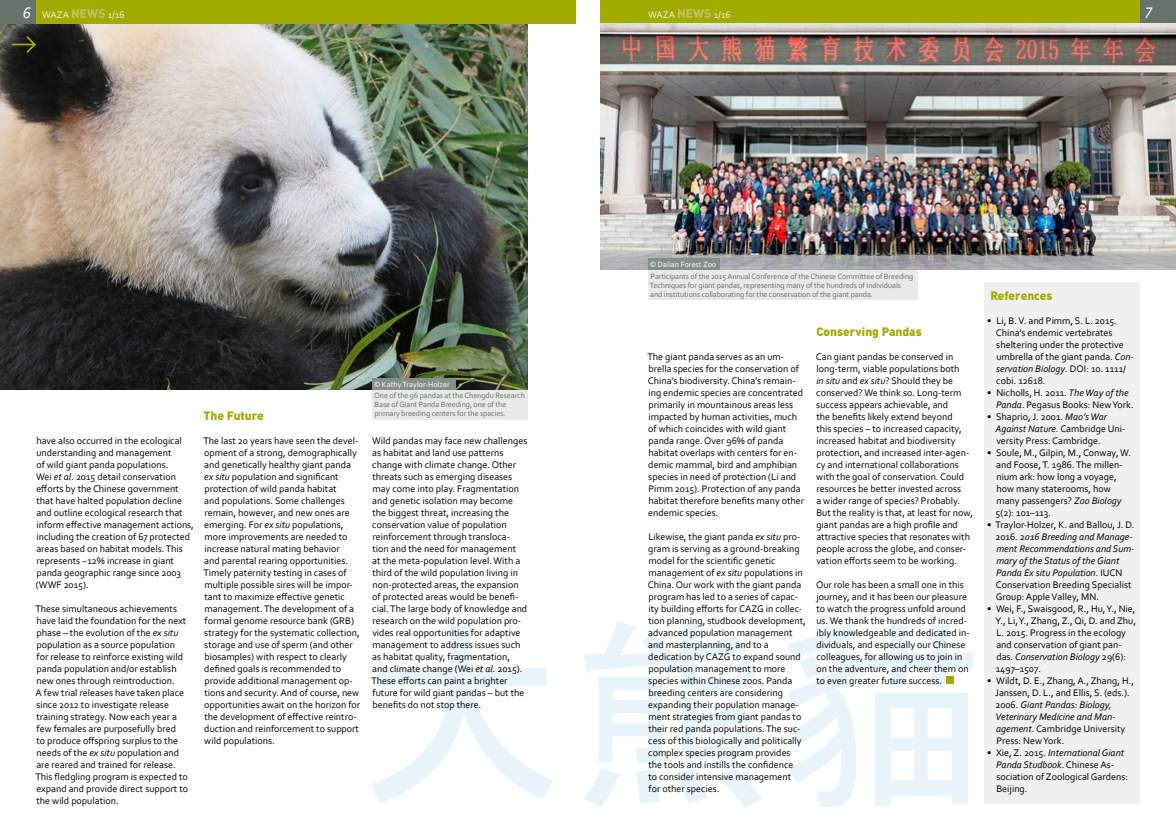
<style>
.page{position:relative;width:1176px;height:840px;background:#fff}
.page>*{position:absolute;margin:0;border:0;box-sizing:border-box;transform-origin:0 0}
.t1{font:italic 16px "Corbel";color:#fff}
.t2{font:900 12px "DINOT";color:#a2ab00}
.t3{font:10px/12px "Corbel";color:#000}
.t4{font:10px "Corbel";color:#f0f2de}
.t5{font:8px/9px "Corbel";letter-spacing:-.01em;color:#67726b}
.t6{font:8px "Corbel";color:#fff}
.s1{font-style:italic}
.s2{font-weight:700}
</style>
<div class="page">
<div style="left:36px;top:0;width:540px;height:24px;background:#a2ab00"></div>
<div style="left:600px;top:0;width:540px;height:24px;background:#a2ab00"></div>
<div style="left:0;top:0;width:36px;height:24px;background:#67726b"></div>
<div style="left:1140px;top:0;width:36px;height:24px;background:#67726b"></div>
<svg style="left:372px;top:621px;width:601px;height:186px"></svg>
<div style="left:984px;top:282px;width:156px;height:522px;background:#eff1f0"></div>
<div style="left:946px;top:676px;width:8px;height:8px;background:#a2ab00"></div>
<img style="left:0;top:24px;width:528px;height:366px">
<img style="left:600px;top:24px;width:576px;height:246px">
<div style="left:648px;top:270px;width:270px;height:30px;background:#e8eae8"></div>
<div style="left:372px;top:390px;width:156px;height:30px;background:#e8eae8"></div>
<div style="left:372px;top:378px;width:84px;height:12px;background:#858f88"></div>
<div style="left:648px;top:258px;width:72px;height:12px;background:#858f88"></div>
<svg style="left:12px;top:36px;width:24px;height:17px"></svg>
<svg style="left:72px;top:9px;width:33px;height:9px"></svg>
<svg style="left:678px;top:9px;width:33px;height:9px"></svg>
<h1 class="t1" style="left:23px;top:3px;width:10px">6</h1>
<h1 class="t1" style="left:1144px;top:3px;width:10px">7</h1>
<p class="t4" style="left:42px;top:8px;width:28px">WAZA</p>
<p class="t4" style="left:108px;top:8px;width:18px">1/16</p>
<p class="t4" style="left:648px;top:8px;width:28px">WAZA</p>
<p class="t4" style="left:714px;top:8px;width:18px">1/16</p>
<p class="t3" style="left:36px;top:434px;width:159px">have also occurred in the ecological understanding and management<br>of wild giant panda populations.<br>Wei <span class="s1">et al</span>. 2015 detail conservation efforts by the Chinese government that have halted population decline and outline ecological research that inform effective management actions, including the creation of 67 protected areas based on habitat models. This represents ~12% increase in giant panda geographic range since 2003 (WWF 2015).</p>
<p class="t3" style="left:35px;top:602px;width:154px">These simultaneous achievements have laid the foundation for the next phase – the evolution of the <span class="s1">ex situ </span>population as a source population for release to reinforce existing wild panda population and/or establish new ones through reintroduction.<br>A few trial releases have taken place since 2012 to investigate release training strategy. Now each year a few females are purposefully bred<br>to produce offspring surplus to the needs of the <span class="s1">ex situ</span> population and are reared and trained for release.<br>This fledgling program is expected to expand and provide direct support to the wild population.</p>
<p class="t6" style="left:374px;top:379px;width:77px">© Kathy Traylor‑Holzer</p>
<p class="t5" style="left:374px;top:391px;width:152px">One of the 96 pandas at the Chengdu Research<br>Base of Giant Panda Breeding, one of the primary breeding centers for the species.</p>
<p class="t2" style="left:204px;top:408px;width:62px">The Future</p>
<p class="t3" style="left:203px;top:434px;width:158px">The last 20 years have seen the devel&shy;opment of a strong, demographically and genetically healthy giant panda <span class="s1">ex situ</span> population and significant protection of wild panda habitat<br>and populations. Some challenges remain, however, and new ones are emerging. For <span class="s1">ex situ</span> populations, more improvements are needed to increase natural mating behavior<br>and parental rearing opportunities.<br>Timely paternity testing in cases of multiple possible sires will be impor&shy;tant to maximize effective genetic management. The development of a formal genome resource bank (GRB) strategy for the systematic collection, storage and use of sperm (and other biosamples) with respect to clearly defined goals is recommended to provide additional management op&shy;tions and security. And of course, new opportunities await on the horizon for the development of effective reintro&shy;duction and reinforcement to support wild populations.</p>
<p class="t3" style="left:371px;top:434px;width:157px">Wild pandas may face new challenges as habitat and land use patterns change with climate change. Other threats such as emerging diseases may come into play. Fragmentation and genetic isolation may become the biggest threat, increasing the conservation value of population reinforcement through transloca&shy;tion and the need for management<br>at the meta‑population level. With a third of the wild population living in non‑protected areas, the expansion of protected areas would be benefi&shy;cial. The large body of knowledge and research on the wild population pro&shy;vides real opportunities for adaptive management to address issues such as habitat quality, fragmentation,<br>and climate change (Wei <span class="s1">et al</span>. 2015).<br>These efforts can paint a brighter future for wild giant pandas – but the benefits do not stop there.</p>
<p class="t6" style="left:650px;top:259px;width:68px">© Dalian Forest Zoo</p>
<p class="t6" style="left:658px;top:259px;width:45px">Zoos Victoria</p>
<p class="t5" style="left:650px;top:271px;width:265px">Participants of the 2015 Annual Conference of the Chinese Committee of Breeding<br>Techniques for giant pandas, representing many of the hundreds of individuals and institutions collaborating for the conservation of the giant panda.</p>
<p class="t3" style="left:647px;top:350px;width:158px">The giant panda serves as an um&shy;brella species for the conservation of China’s biodiversity. China’s remain&shy;ing endemic species are concentrated primarily in mountainous areas less impacted by human activities, much of which coincides with wild giant panda range. Over 96% of panda habitat overlaps with centers for en&shy;demic mammal, bird and amphibian species in need of protection (Li and Pimm 2015). Protection of any panda habitat therefore benefits many other endemic species.</p>
<p class="t3" style="left:648px;top:530px;width:159px">Likewise, the giant panda <span class="s1">ex situ</span> pro&shy;gram is serving as a ground‑breaking model for the scientific genetic management of <span class="s1">ex situ</span> populations in China. Our work with the giant panda program has led to a series of capac&shy;ity building efforts for CAZG in collec&shy;tion planning, studbook development, advanced population management and masterplanning, and to a dedication by CAZG to expand sound population management to more species within Chinese zoos. Panda breeding centers are considering expanding their population manage&shy;ment strategies from giant pandas to their red panda populations. The suc&shy;cess of this biologically and politically complex species program provides the tools and instills the confidence<br>to consider intensive management<br>for other species.</p>
<p class="t2" style="left:816px;top:324px;width:107px">Conserving Pandas</p>
<p class="t3" style="left:816px;top:350px;width:159px">Can giant pandas be conserved in long‑term, viable populations both<br><span class="s1">in situ</span> and <span class="s1">ex situ</span>? Should they be conserved? We think so. Long‑term success appears achievable, and<br>the benefits likely extend beyond<br>this species – to increased capacity, increased habitat and biodiversity protection, and increased inter‑agen&shy;cy and international collaborations with the goal of conservation. Could resources be better invested across<br>a wider range of species? Probably.<br>But the reality is that, at least for now, giant pandas are a high profile and attractive species that resonates with people across the globe, and conser&shy;vation efforts seem to be working.</p>
<p class="t3" style="left:816px;top:578px;width:155px">Our role has been a small one in this journey, and it has been our pleasure to watch the progress unfold around us. We thank the hundreds of incred&shy;ibly knowledgeable and dedicated in&shy;dividuals, and especially our Chinese colleagues, for allowing us to join in on the adventure, and cheer them on to even greater future success.</p>
<p class="t2" style="left:990px;top:288px;width:64px">References</p>
<p class="t3" style="left:996px;top:314px;width:139px;text-indent:-9px"><span class="s2">•</span> Li, B.V. and Pimm, S. L. 2015.<br>China’s endemic vertebrates sheltering under the protective umbrella of the giant panda. <span class="s1">Con‑ servation Biology</span>. DOI: 10. 1111/ cobi. 12618.</p>
<p class="t3" style="left:996px;top:386px;width:139px;text-indent:-9px"><span class="s2">•</span> Nicholls, H. 2011. <span class="s1">The Way of the<br>Panda</span>. Pegasus Books: New York.</p>
<p class="t3" style="left:995px;top:410px;width:132px;text-indent:-8px"><span class="s2">•</span> Shaprio, J. 2001. <span class="s1">Mao’s War<br>Against Nature.</span> Cambridge Uni&shy;versity Press: Cambridge.</p>
<p class="t3" style="left:996px;top:446px;width:137px;text-indent:-9px"><span class="s2">•</span> Soule, M., Gilpin, M., Conway, W. and Foose, T. 1986. The millen&shy;nium ark: how long a voyage, how many staterooms, how many passengers? <span class="s1">Zoo Biology<br></span>5(2): 101–113.</p>
<p class="t3" style="left:995px;top:518px;width:141px;text-indent:-8px"><span class="s2">•</span> Traylor‑Holzer, K. and Ballou, J. D.<br>2016. 2<span class="s1">016 Breeding and Manage‑ ment Recommendations and Sum‑ mary of the Status of the Giant<br>Panda Ex situ Population</span>. IUCN<br>Conservation Breeding Specialist<br>Group: Apple Valley, MN.</p>
<p class="t3" style="left:996px;top:602px;width:142px;text-indent:-9px"><span class="s2">•</span> Wei, F., Swaisgood, R., Hu, Y., Nie,<br>Y., Li, Y., Zhang, Z., Qi, D. and Zhu,<br>L. 2015. Progress in the ecology and conservation of giant pan&shy;das. <span class="s1">Conservation Biology</span> 29(6):<br>1497–1507.</p>
<p class="t3" style="left:995px;top:674px;width:140px;text-indent:-8px"><span class="s2">•</span> Wildt, D. E., Zhang, A., Zhang, H.,<br>Janssen, D. L., and Ellis, S. (eds.).<br>2006. <span class="s1">Giant Pandas: Biology,<br>Veterinary Medicine and Man‑ agement</span>. Cambridge University<br>Press: New York.</p>
<p class="t3" style="left:996px;top:746px;width:133px;text-indent:-9px"><span class="s2">•</span> Xie, Z. 2015. <span class="s1">International Giant<br>Panda Studbook</span>. Chinese As&shy;sociation of Zoological Gardens:<br>Beijing.</p>
</div>
